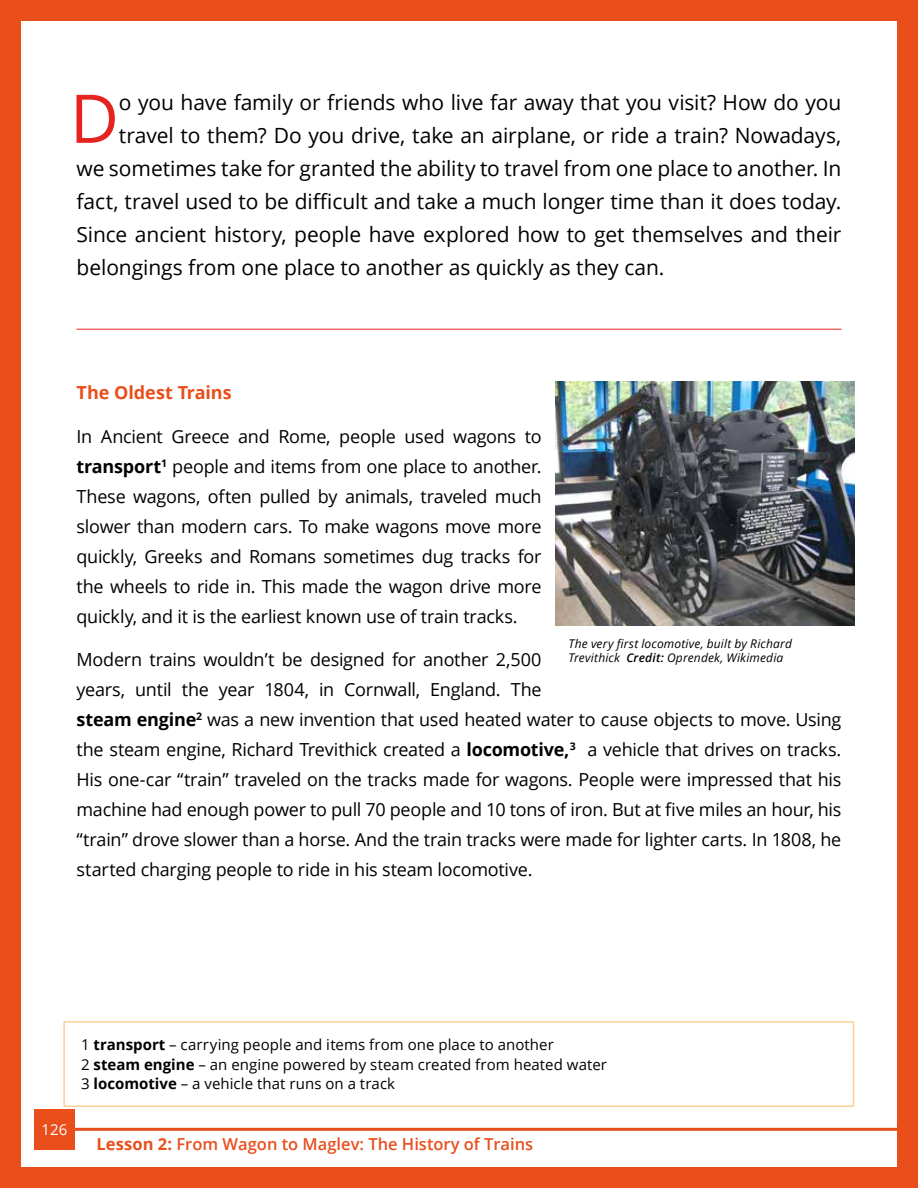
<style>
.page{position:relative;width:918px;height:1188px;background:#e94e1b}
.page>*{position:absolute;margin:0;border:0;box-sizing:border-box;transform-origin:0 0}
.t1{font:67.2px "Open Sans";color:#e5231f}
.t2{font:21px "Open Sans";letter-spacing:-.005em;color:#000}
.t3{font:18px/30px "Open Sans";letter-spacing:-.015em;color:#000;text-align:justify}
.t4{font:700 18px "Open Sans";color:#e94e1b}
.t5{font:600 16.5px "Open Sans";color:#e94e1b}
.t6{font:15px/19.5px "Open Sans";letter-spacing:.005em;color:#000}
.t7{font:15px "Open Sans";color:#fff}
.t8{font:italic 12px/14.4px "Open Sans";letter-spacing:.015em;color:#000}
.s1{font-weight:700}
.s2{font-weight:600}
</style>
<div class="page">
<div style="left:21px;top:21px;width:876px;height:1146px;background:#fff"></div>
<div style="left:34px;top:1109px;width:41px;height:41px;background:#e94e1b"></div>
<hr style="left:64px;top:1128px;width:854px;height:3px;background:#e94e1b">
<hr style="left:77px;top:329px;width:764px;height:1px;background:#e5231f">
<div style="left:63px;top:1021px;width:791px;height:86px;border:2px solid #fcd198"></div>
<img style="left:555px;top:381px;width:299px;height:244px">
<h1 class="t1" style="left:70px;top:72px;width:51px">D</h1>
<p class="t2" style="left:119px;top:88px;width:724px">o you have family or friends who live far away that you visit? How do you</p>
<p class="t2" style="left:119px;top:121px;width:724px">travel to them? Do you drive, take an airplane, or ride a train? Nowadays,</p>
<p class="t2" style="left:77px;top:154px;width:766px">we sometimes take for granted the ability to travel from one place to another. In</p>
<p class="t2" style="left:77px;top:187px;width:766px">fact, travel used to be difficult and take a much longer time than it does today.</p>
<p class="t2" style="left:77px;top:220px;width:766px">Since ancient history, people have explored how to get themselves and their</p>
<p class="t2" style="left:77px;top:253px;width:590px">belongings from one place to another as quickly as they can.</p>
<p class="t4" style="left:77px;top:380px;width:157px">The Oldest Trains</p>
<p class="t3" style="left:77px;top:421px;width:467px">In Ancient Greece and Rome, people used wagons to <span class="s1">transport</span><sup>1</sup> people and items from one place to another.<br>These wagons, often pulled by animals, traveled much slower than modern cars. To make wagons move more quickly, Greeks and Romans sometimes dug tracks for the wheels to ride in. This made the wagon drive more quickly, and it is the earliest known use of train tracks.</p>
<p class="t3" style="left:77px;top:644px;width:766px;text-align:left">Modern trains wouldn’t be designed for another 2,500<br>years, until the year 1804, in Cornwall, England. The<br><span class="s1">steam engine</span><sup>2</sup> was a new invention that used heated water to cause objects to move. Using the steam engine, Richard Trevithick created a <span class="s1">locomotive,</span><sup>3</sup> a vehicle that drives on tracks.<br>His one-car “train” traveled on the tracks made for wagons. People were impressed that his machine had enough power to pull 70 people and 10 tons of iron. But at five miles an hour, his “train” drove slower than a horse. And the train tracks were made for lighter carts. In 1808, he started charging people to ride in his steam locomotive.</p>
<p class="t8" style="left:569px;top:636px;width:225px">The very first locomotive, built by Richard<br>Trevithick <span class="s2">Credit:</span> Oprendek, Wikimedia</p>
<p class="t7" style="left:42px;top:1119px;width:27px">126</p>
<p class="t6" style="left:81px;top:1035px;width:528px">1 <span class="s1">transport</span> – carrying people and items from one place to another<br>2 <span class="s1">steam engine</span> – an engine powered by steam created from heated water<br>3 <span class="s1">locomotive</span> – a vehicle that runs on a track</p>
<p class="t5" style="left:97px;top:1132px;width:438px"><span class="s1">Lesson 2:</span> From Wagon to Maglev: The History of Trains</p>
</div>
